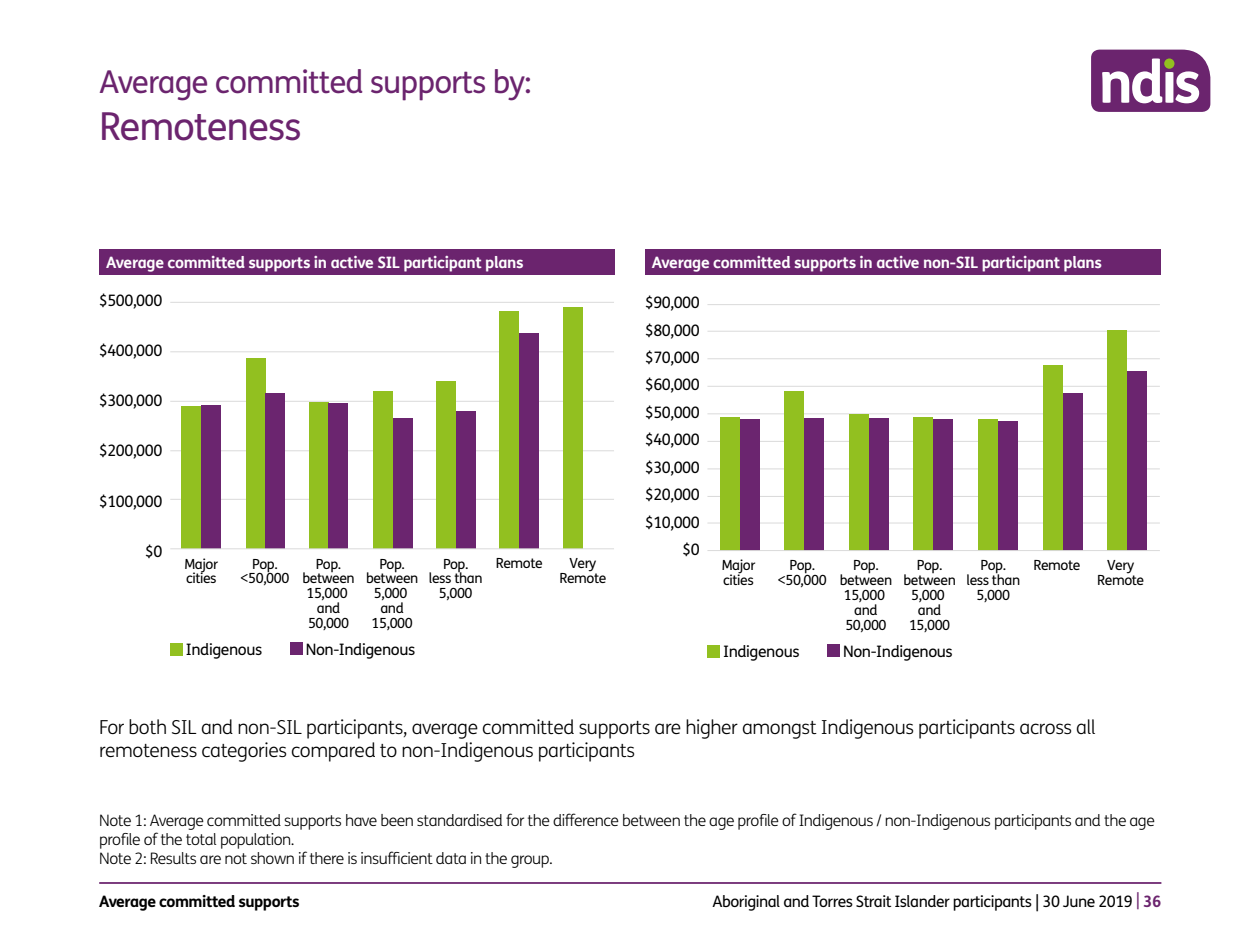
<style>
.page{position:relative;width:1260px;height:945px;background:#fff}
.page>*{position:absolute;margin:0;border:0;box-sizing:border-box;transform-origin:0 0}
.t1{font:38.5px "FS Me";letter-spacing:-.03em;color:#6b246e}
.t2{font:31.5px "FS Me";letter-spacing:-.03em;color:#6b246e}
.t3{font:300 19.25px/23.1px "FS Me";letter-spacing:-.02em;color:#000}
.t4{font:300 15.75px/18.9px "FS Me";letter-spacing:-.03em;color:#000}
.t5{font:15.75px/27.5px "FS Me";letter-spacing:-.03em;color:#000;text-align:right}
.t6{font:700 15.75px "FS Me Pro";letter-spacing:-.02em;color:#fff}
.t7{font:700 15.75px "FS Me";letter-spacing:-.03em;color:#000}
.t8{font:14px/14.9px "FS Me";letter-spacing:-.03em;color:#000;text-align:center}
.s1{color:#6b246e}
.s2{font-weight:700;color:#6b246e}
</style>
<div class="page">
<hr style="left:99px;top:882px;width:1062px;height:2px;background:#6b246e">
<div style="left:99px;top:249px;width:516px;height:26px;background:#6b246e"></div>
<div style="left:645px;top:249px;width:516px;height:26px;background:#6b246e"></div>
<svg style="left:1091px;top:50px;width:119px;height:62px"></svg>
<div style="left:1164px;top:58px;width:10px;height:11px;background:#92c020;border-radius:50%"></div>
<hr style="left:170px;top:499px;width:444px;height:1px;background:#dadada">
<hr style="left:170px;top:450px;width:444px;height:1px;background:#dadada">
<hr style="left:170px;top:401px;width:444px;height:1px;background:#dadada">
<hr style="left:170px;top:352px;width:444px;height:1px;background:#dadada">
<hr style="left:170px;top:302px;width:444px;height:1px;background:#dadada">
<div style="left:246px;top:358px;width:19px;height:191px;background:#92c020"></div>
<div style="left:182px;top:406px;width:19px;height:143px;background:#92c020"></div>
<div style="left:309px;top:402px;width:20px;height:147px;background:#92c020"></div>
<div style="left:499px;top:311px;width:20px;height:238px;background:#92c020"></div>
<div style="left:563px;top:307px;width:20px;height:242px;background:#92c020"></div>
<div style="left:373px;top:392px;width:20px;height:157px;background:#92c020"></div>
<div style="left:436px;top:381px;width:20px;height:168px;background:#92c020"></div>
<div style="left:329px;top:403px;width:19px;height:146px;background:#6b256f"></div>
<div style="left:265px;top:394px;width:20px;height:155px;background:#6b256f"></div>
<div style="left:201px;top:405px;width:20px;height:144px;background:#6b256f"></div>
<div style="left:519px;top:334px;width:20px;height:215px;background:#6b256f"></div>
<div style="left:456px;top:411px;width:20px;height:138px;background:#6b256f"></div>
<div style="left:393px;top:418px;width:19px;height:131px;background:#6b256f"></div>
<hr style="left:170px;top:548px;width:444px;height:1px;background:#dadada">
<div style="left:170px;top:643px;width:13px;height:12px;background:#92c020"></div>
<div style="left:290px;top:643px;width:13px;height:12px;background:#6b256f"></div>
<hr style="left:707px;top:523px;width:453px;height:1px;background:#dadada">
<hr style="left:707px;top:496px;width:453px;height:1px;background:#dadada">
<hr style="left:707px;top:469px;width:453px;height:1px;background:#dadada">
<hr style="left:707px;top:441px;width:453px;height:1px;background:#dadada">
<hr style="left:707px;top:414px;width:453px;height:1px;background:#dadada">
<hr style="left:707px;top:386px;width:453px;height:1px;background:#dadada">
<hr style="left:707px;top:358px;width:453px;height:1px;background:#dadada">
<hr style="left:707px;top:331px;width:453px;height:1px;background:#dadada">
<hr style="left:707px;top:304px;width:453px;height:1px;background:#dadada">
<div style="left:784px;top:391px;width:20px;height:160px;background:#92c020"></div>
<div style="left:721px;top:417px;width:19px;height:134px;background:#92c020"></div>
<div style="left:849px;top:414px;width:20px;height:137px;background:#92c020"></div>
<div style="left:913px;top:417px;width:20px;height:134px;background:#92c020"></div>
<div style="left:1043px;top:365px;width:20px;height:186px;background:#92c020"></div>
<div style="left:978px;top:420px;width:20px;height:131px;background:#92c020"></div>
<div style="left:933px;top:420px;width:20px;height:131px;background:#6b256f"></div>
<div style="left:869px;top:418px;width:20px;height:133px;background:#6b256f"></div>
<div style="left:740px;top:419px;width:20px;height:132px;background:#6b256f"></div>
<div style="left:804px;top:418px;width:20px;height:133px;background:#6b256f"></div>
<div style="left:998px;top:421px;width:20px;height:130px;background:#6b256f"></div>
<div style="left:1127px;top:371px;width:20px;height:180px;background:#6b256f"></div>
<div style="left:1063px;top:393px;width:20px;height:158px;background:#6b256f"></div>
<div style="left:1107px;top:330px;width:20px;height:221px;background:#92c020"></div>
<hr style="left:707px;top:550px;width:453px;height:1px;background:#dadada">
<div style="left:707px;top:645px;width:13px;height:12px;background:#92c020"></div>
<div style="left:828px;top:645px;width:12px;height:12px;background:#6b256f"></div>
<h3 class="t2" style="left:99px;top:64px;width:434px">Average committed supports by:</h3>
<h3 class="t1" style="left:99px;top:104px;width:204px">Remoteness</h3>
<h4 class="t6" style="left:106px;top:250px;width:419px">Average committed supports in active SIL participant plans</h4>
<h4 class="t6" style="left:652px;top:250px;width:452px">Average committed supports in active non-SIL participant plans</h4>
<p class="t5" style="left:99px;top:287px;width:65px">$500,000</p>
<p class="t5" style="left:99px;top:337px;width:65px">$400,000</p>
<p class="t5" style="left:99px;top:387px;width:65px">$300,000</p>
<p class="t5" style="left:99px;top:438px;width:65px">$200,000</p>
<p class="t5" style="left:99px;top:488px;width:65px">$100,000</p>
<p class="t5" style="left:145px;top:538px;width:19px">$0</p>
<p class="t8" style="left:185px;top:557px;width:35px;text-align:left">Major cities</p>
<p class="t8" style="left:241px;top:557px;width:50px">Pop. &lt;50,000</p>
<p class="t8" style="left:302px;top:557px;width:54px">Pop. between<br>15,000 and<br>50,000</p>
<p class="t8" style="left:366px;top:557px;width:54px">Pop. between<br>5,000 and<br>15,000</p>
<p class="t8" style="left:429px;top:556px;width:55px">Pop.<br>less than<br>5,000</p>
<p class="t8" style="left:496px;top:556px;width:49px">Remote</p>
<p class="t8" style="left:559px;top:556px;width:49px">Very<br>Remote</p>
<p class="t5" style="left:186px;top:636px;width:78px">Indigenous</p>
<p class="t5" style="left:306px;top:636px;width:111px">Non-Indigenous</p>
<p class="t5" style="left:645px;top:289px;width:56px">$90,000 $80,000 $70,000 $60,000 $50,000 $40,000 $30,000 $20,000 $10,000 $0</p>
<p class="t8" style="left:722px;top:558px;width:35px;text-align:left">Major cities</p>
<p class="t8" style="left:778px;top:558px;width:50px">Pop. &lt;50,000</p>
<p class="t8" style="left:840px;top:558px;width:54px">Pop. between<br>15,000 and<br>50,000</p>
<p class="t8" style="left:903px;top:558px;width:54px">Pop. between<br>5,000 and<br>15,000</p>
<p class="t8" style="left:967px;top:558px;width:55px">Pop.<br>less than<br>5,000</p>
<p class="t8" style="left:1033px;top:558px;width:49px">Remote</p>
<p class="t8" style="left:1097px;top:558px;width:49px">Very<br>Remote</p>
<p class="t5" style="left:723px;top:638px;width:78px">Indigenous</p>
<p class="t5" style="left:843px;top:638px;width:111px">Non-Indigenous</p>
<p class="t3" style="left:99px;top:716px;width:998px">For both SIL and non-SIL participants, average committed supports are higher amongst Indigenous participants across all remoteness categories compared to non-Indigenous participants</p>
<p class="t4" style="left:99px;top:811px;width:1057px">Note 1: Average committed supports have been standardised for the difference between the age profile of Indigenous / non-Indigenous participants and the age profile of the total population.<br>Note 2: Results are not shown if there is insufficient data in the group.</p>
<p class="t7" style="left:99px;top:892px;width:202px">Average committed supports</p>
<p class="t5" style="left:712px;top:888px;width:451px">Aboriginal and Torres Strait Islander participants | 30 June 2019 <span class="s1">|</span> <span class="s2">36</span></p>
</div>
